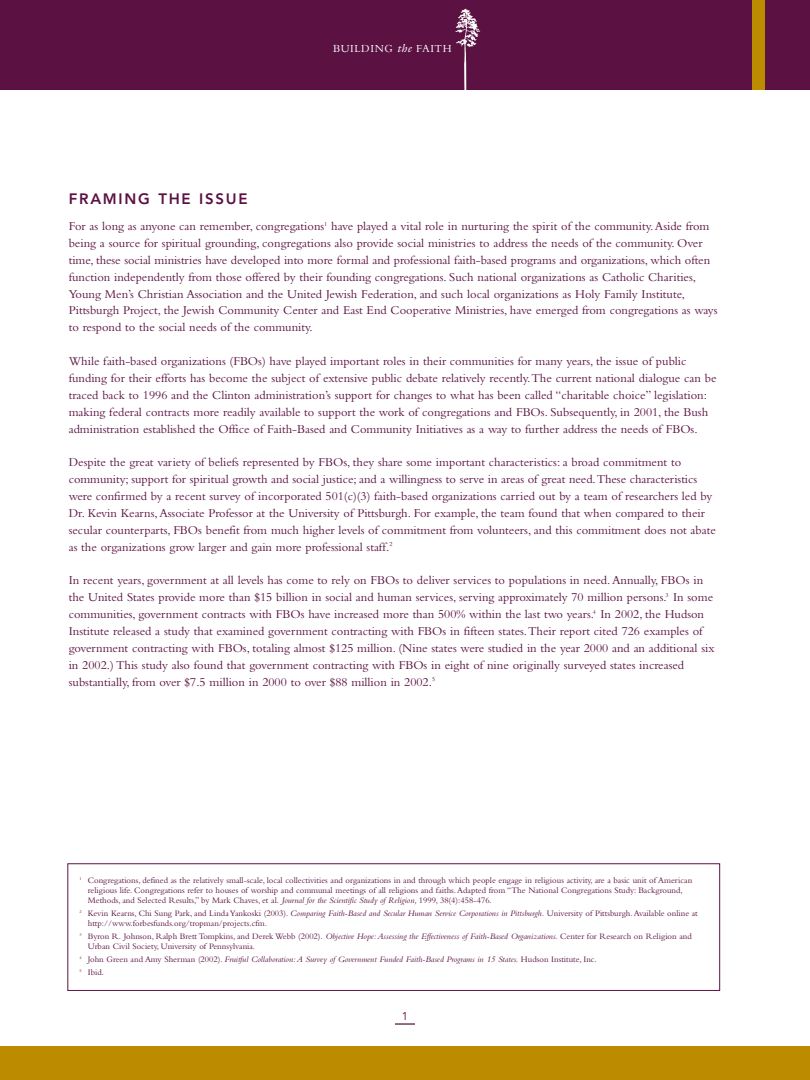
<style>
.page{position:relative;width:810px;height:1080px;background:#fff}
.page>*{position:absolute;margin:0;border:0;box-sizing:border-box;transform-origin:0 0}
.t1{font:800 15px "Avenir";letter-spacing:.12em;color:#5b1242}
.t2{font:12.5px/16.9px "Bembo";color:#5b1242}
.t3{font:11.25px "Bembo";letter-spacing:.05em;color:#fff}
.t4{font:11.25px "Avenir";color:#5b1242}
.t5{font:8.75px/10px "Bembo";color:#5b1242}
.t6{font:italic 8.75px/13.1px "Bembo";color:#5b1242}
.s1{font-family:"Galliard";font-style:italic}
.s2{font-style:italic}
.s3{font-style:normal}
</style>
<div class="page">
<div style="left:0;top:0;width:810px;height:90px;background:#5b1242"></div>
<div style="left:0;top:1046px;width:810px;height:34px;background:#bd8b00"></div>
<div style="left:752px;top:0;width:13px;height:90px;background:#bd8b00"></div>
<hr style="left:395px;top:1023px;width:20px;height:2px;background:#5b1242">
<svg style="left:455px;top:9px;width:25px;height:81px"></svg>
<div style="left:68px;top:863px;width:652px;height:128px;border:1px solid #5b1242"></div>
<p class="t3" style="left:333px;top:45px;width:120px">BUILDING <span class="s1">the</span> FAITH</p>
<p class="t1" style="left:69px;top:192px;width:180px">FRAMING THE ISSUE</p>
<p class="t2" style="left:69px;top:219px;width:650px">For as long as anyone can remember, congregations<sup>1</sup> have played a vital role in nurturing the spirit of the community.Aside from being a source for spiritual grounding, congregations also provide social ministries to address the needs of the community. Over time, these social ministries have developed into more formal and professional faith-based programs and organizations, which often function independently from those offered by their founding congregations. Such national organizations as Catholic Charities, Young Men’s Christian Association and the United Jewish Federation, and such local organizations as Holy Family Institute, Pittsburgh Project, the Jewish Community Center and East End Cooperative Ministries, have emerged from congregations as ways to respond to the social needs of the community.</p>
<p class="t2" style="left:69px;top:354px;width:649px">While faith-based organizations (FBOs) have played important roles in their communities for many years, the issue of public funding for their efforts has become the subject of extensive public debate relatively recently.The current national dialogue can be traced back to 1996 and the Clinton administration’s support for changes to what has been called “charitable choice” legislation: making federal contracts more readily available to support the work of congregations and FBOs. Subsequently, in 2001, the Bush administration established the Office of Faith-Based and Community Initiatives as a way to further address the needs of FBOs.</p>
<p class="t2" style="left:69px;top:455px;width:649px">Despite the great variety of beliefs represented by FBOs, they share some important characteristics: a broad commitment to community; support for spiritual growth and social justice; and a willingness to serve in areas of great need.These characteristics were confirmed by a recent survey of incorporated 501(c)(3) faith-based organizations carried out by a team of researchers led by Dr. Kevin Kearns,Associate Professor at the University of Pittsburgh. For example, the team found that when compared to their secular counterparts, FBOs benefit from much higher levels of commitment from volunteers, and this commitment does not abate as the organizations grow larger and gain more professional staff.<sup>2</sup></p>
<p class="t2" style="left:69px;top:573px;width:647px">In recent years, government at all levels has come to rely on FBOs to deliver services to populations in need.Annually, FBOs in the United States provide more than $15 billion in social and human services, serving approximately 70 million persons.<sup>3</sup> In some communities, government contracts with FBOs have increased more than 500% within the last two years.<sup>4</sup> In 2002, the Hudson Institute released a study that examined government contracting with FBOs in fifteen states.Their report cited 726 examples of government contracting with FBOs, totaling almost $125 million. (Nine states were studied in the year 2000 and an additional six in 2002.) This study also found that government contracting with FBOs in eight of nine originally surveyed states increased substantially, from over $7.5 million in 2000 to over $88 million in 2002.<sup>5</sup></p>
<p class="t5" style="left:88px;top:876px;width:606px;text-indent:-8px"><sup>1</sup> Congregations, defined as the relatively small-scale, local collectivities and organizations in and through which people engage in religious activity, are a basic unit of American religious life. Congregations refer to houses of worship and communal meetings of all religions and faiths.Adapted from “The National Congregations Study: Background,<br>Methods, and Selected Results,” by Mark Chaves, et al. <span class="s2">Journal for the Scientific Study of Religion,</span> 1999, 38(4):458-476.</p>
<p class="t5" style="left:88px;top:909px;width:612px;text-indent:-8px"><sup>2</sup> Kevin Kearns, Chi Sung Park, and Linda Yankoski (2003). <span class="s2">Comparing Faith-Based and Secular Human Service Corporations in Pittsburgh.</span> University of Pittsburgh.Available online at http://www.forbesfunds.org/tropman/projects.cfm.</p>
<p class="t5" style="left:88px;top:932px;width:606px;text-indent:-8px"><sup>3</sup> Byron R. Johnson, Ralph Brett Tompkins, and Derek Webb (2002). <span class="s2">Objective Hope:Assessing the Effectiveness of Faith-Based Organizations.</span> Center for Research on Religion and<br>Urban Civil Society, University of Pennsylvania.</p>
<p class="t6" style="left:79px;top:954px;width:519px"><sup>4</sup> <span class="s3">John Green and Amy Sherman (2002).</span> Fruitful Collaboration:A Survey of Government Funded Faith-Based Programs in 15 States. <span class="s3">Hudson Institute, Inc.<br></span><sup>5</sup> <span class="s3">Ibid.</span></p>
<p class="t4" style="left:402px;top:1011px;width:8px">1</p>
</div>
